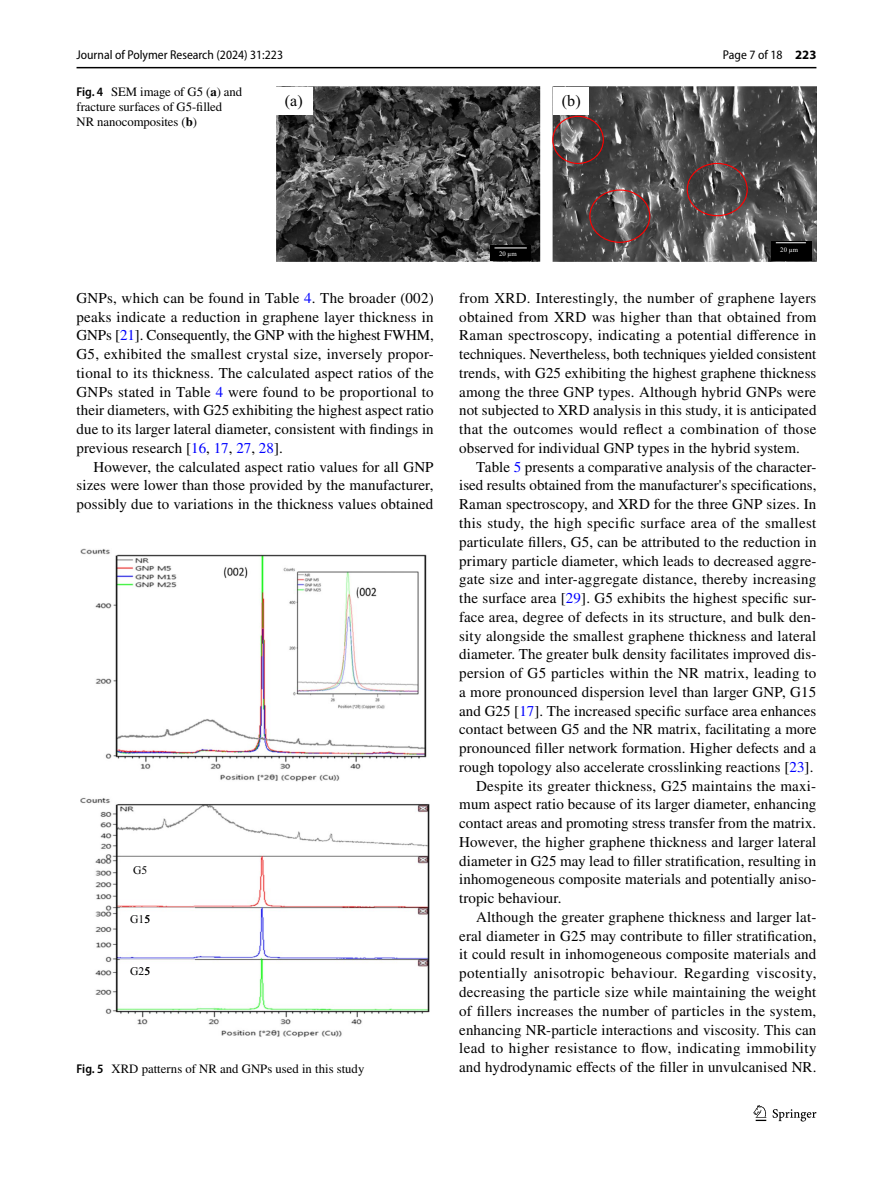
<style>
.page{position:relative;width:893px;height:1187px;background:#fff}
.page>*{position:absolute;margin:0;border:0;box-sizing:border-box;transform-origin:0 0}
.t1{font:16.05px "Times New Roman PSMT3";color:#000}
.t2{font:15px/18.8px "STIX";letter-spacing:.005em;color:#000;text-align:justify}
.t3{font:15px "STIX";letter-spacing:.03em;color:#000}
.t4{font:15px "STIX";letter-spacing:.025em;color:#000}
.t5{font:12.75px/15px "STIX";letter-spacing:-.005em;color:#000}
.t6{font:semi-condensed 12.75px "Myriad Pro";color:#000}
.t7{font:11.7px "Times New Roman PSMT4";letter-spacing:-.005em;color:#000}
.t8{font:6.9px "Times New Roman PSMT3";color:#fff}
.s1{font-weight:700;font-stretch:normal}
.s2{font-family:"Myriad Pro";font-weight:600;font-stretch:semi-condensed}
.s3{font-weight:700}
.s4{color:#00f}
</style>
<div class="page">
<hr style="left:77px;top:67px;width:739px;height:1px;background:#000">
<svg style="left:753px;top:1105px;width:13px;height:15px"></svg>
<svg style="left:773px;top:1109px;width:43px;height:12px"></svg>
<img style="left:276px;top:87px;width:540px;height:175px">
<div style="left:553px;top:87px;width:36px;height:27px;background:#fff"></div>
<div style="left:490px;top:245px;width:41px;height:16px;background:#000"></div>
<hr style="left:494px;top:248px;width:33px;height:1px;background:#fff">
<div style="left:771px;top:241px;width:41px;height:20px;background:#000"></div>
<hr style="left:776px;top:242px;width:30px;height:1px;background:#fff">
<svg style="left:552px;top:115px;width:196px;height:128px;background:#5a5454"></svg>
<div style="left:276px;top:87px;width:37px;height:28px;background:#fff"></div>
<img style="left:81px;top:548px;width:348px;height:489px">
<p class="t6" style="left:77px;top:48px;width:208px">Journal of Polymer Research (2024) 31:223</p>
<p class="t6" style="left:723px;top:48px;width:95px">Page 7 of 18 <span class="s1">223</span></p>
<p class="t5" style="left:77px;top:85px;width:167px"><span class="s2">Fig. 4</span> SEM image of G5 (<span class="s3">a</span>) and fracture surfaces of G5-filled<br>NR nanocomposites (<span class="s3">b</span>)</p>
<p class="t1" style="left:562px;top:90px;width:20px">(b)</p>
<p class="t1" style="left:285px;top:90px;width:19px">(a)</p>
<p class="t8" style="left:499px;top:249px;width:19px">20 µm</p>
<p class="t8" style="left:780px;top:245px;width:19px">20 µm</p>
<p class="t2" style="left:77px;top:289px;width:359px">GNPs, which can be found in Table <span class="s4">4</span>. The broader (002) peaks indicate a reduction in graphene layer thickness in GNPs [<span class="s4">21</span>]. Consequently, the GNP with the highest FWHM, G5, exhibited the smallest crystal size, inversely propor&shy;tional to its thickness. The calculated aspect ratios of the GNPs stated in Table <span class="s4">4</span> were found to be proportional to their diameters, with G25 exhibiting the highest aspect ratio due to its larger lateral diameter, consistent with findings in previous research [<span class="s4">16</span>, <span class="s4">17</span>, <span class="s4">27</span>, <span class="s4">28</span>].</p>
<p class="t2" style="left:77px;top:458px;width:359px;text-indent:17px">However, the calculated aspect ratio values for all GNP sizes were lower than those provided by the manufacturer, possibly due to variations in the thickness values obtained</p>
<p class="t7" style="left:133px;top:862px;width:16px">G5</p>
<p class="t7" style="left:130px;top:911px;width:22px">G15</p>
<p class="t7" style="left:130px;top:963px;width:22px">G25</p>
<p class="t5" style="left:77px;top:1062px;width:289px"><span class="s2">Fig. 5</span> XRD patterns of NR and GNPs used in this study</p>
<p class="t2" style="left:459px;top:289px;width:359px">from XRD. Interestingly, the number of graphene layers obtained from XRD was higher than that obtained from Raman spectroscopy, indicating a potential difference in techniques. Nevertheless, both techniques yielded consistent trends, with G25 exhibiting the highest graphene thickness among the three GNP types. Although hybrid GNPs were not subjected to XRD analysis in this study, it is anticipated that the outcomes would reflect a combination of those observed for individual GNP types in the hybrid system.</p>
<p class="t2" style="left:476px;top:458px;width:342px">Table <span class="s4">5</span> presents a comparative analysis of the character-</p>
<p class="t2" style="left:459px;top:477px;width:359px">ised results obtained from the manufacturer's specifications,</p>
<p class="t2" style="left:459px;top:496px;width:359px">Raman spectroscopy, and XRD for the three GNP sizes. In</p>
<p class="t2" style="left:459px;top:514px;width:358px">this study, the high specific surface area of the smallest</p>
<p class="t2" style="left:459px;top:533px;width:359px">particulate fillers, G5, can be attributed to the reduction in</p>
<p class="t2" style="left:459px;top:552px;width:359px">primary particle diameter, which leads to decreased aggre-</p>
<p class="t2" style="left:459px;top:571px;width:359px">gate size and inter-aggregate distance, thereby increasing</p>
<p class="t2" style="left:459px;top:589px;width:359px">the surface area [<span class="s4">29</span>]. G5 exhibits the highest specific sur-</p>
<p class="t2" style="left:459px;top:608px;width:359px">face area, degree of defects in its structure, and bulk den-</p>
<p class="t2" style="left:459px;top:627px;width:358px">sity alongside the smallest graphene thickness and lateral</p>
<p class="t2" style="left:459px;top:646px;width:359px">diameter. The greater bulk density facilitates improved dis-</p>
<p class="t2" style="left:459px;top:664px;width:359px">persion of G5 particles within the NR matrix, leading to</p>
<p class="t2" style="left:459px;top:683px;width:359px">a more pronounced dispersion level than larger GNP, G15</p>
<p class="t2" style="left:459px;top:702px;width:359px">and G25 [<span class="s4">17</span>]. The increased specific surface area enhances</p>
<p class="t2" style="left:459px;top:721px;width:359px">contact between G5 and the NR matrix, facilitating a more</p>
<p class="t2" style="left:459px;top:739px;width:358px">pronounced filler network formation. Higher defects and a</p>
<p class="t2" style="left:459px;top:758px;width:356px">rough topology also accelerate crosslinking reactions [<span class="s4">23</span>].</p>
<p class="t2" style="left:476px;top:777px;width:341px">Despite its greater thickness, G25 maintains the maxi-</p>
<p class="t2" style="left:459px;top:796px;width:359px">mum aspect ratio because of its larger diameter, enhancing</p>
<p class="t2" style="left:459px;top:814px;width:359px">contact areas and promoting stress transfer from the matrix.</p>
<p class="t2" style="left:459px;top:833px;width:359px">However, the higher graphene thickness and larger lateral</p>
<p class="t2" style="left:459px;top:852px;width:359px">diameter in G25 may lead to filler stratification, resulting in</p>
<p class="t2" style="left:459px;top:871px;width:359px">inhomogeneous composite materials and potentially aniso-</p>
<p class="t2" style="left:459px;top:889px;width:104px">tropic behaviour.</p>
<p class="t2" style="left:476px;top:908px;width:342px">Although the greater graphene thickness and larger lat-</p>
<p class="t2" style="left:459px;top:927px;width:359px">eral diameter in G25 may contribute to filler stratification,</p>
<p class="t2" style="left:459px;top:946px;width:359px">it could result in inhomogeneous composite materials and</p>
<p class="t3" style="left:459px;top:962px;width:359px">potentially anisotropic behaviour. Regarding viscosity,</p>
<p class="t2" style="left:459px;top:983px;width:358px">decreasing the particle size while maintaining the weight</p>
<p class="t2" style="left:459px;top:1002px;width:359px">of fillers increases the number of particles in the system,</p>
<p class="t2" style="left:459px;top:1021px;width:359px">enhancing NR-particle interactions and viscosity. This can</p>
<p class="t4" style="left:459px;top:1037px;width:359px">lead to higher resistance to flow, indicating immobility</p>
<p class="t2" style="left:459px;top:1058px;width:359px">and hydrodynamic effects of the filler in unvulcanised NR.</p>
</div>
